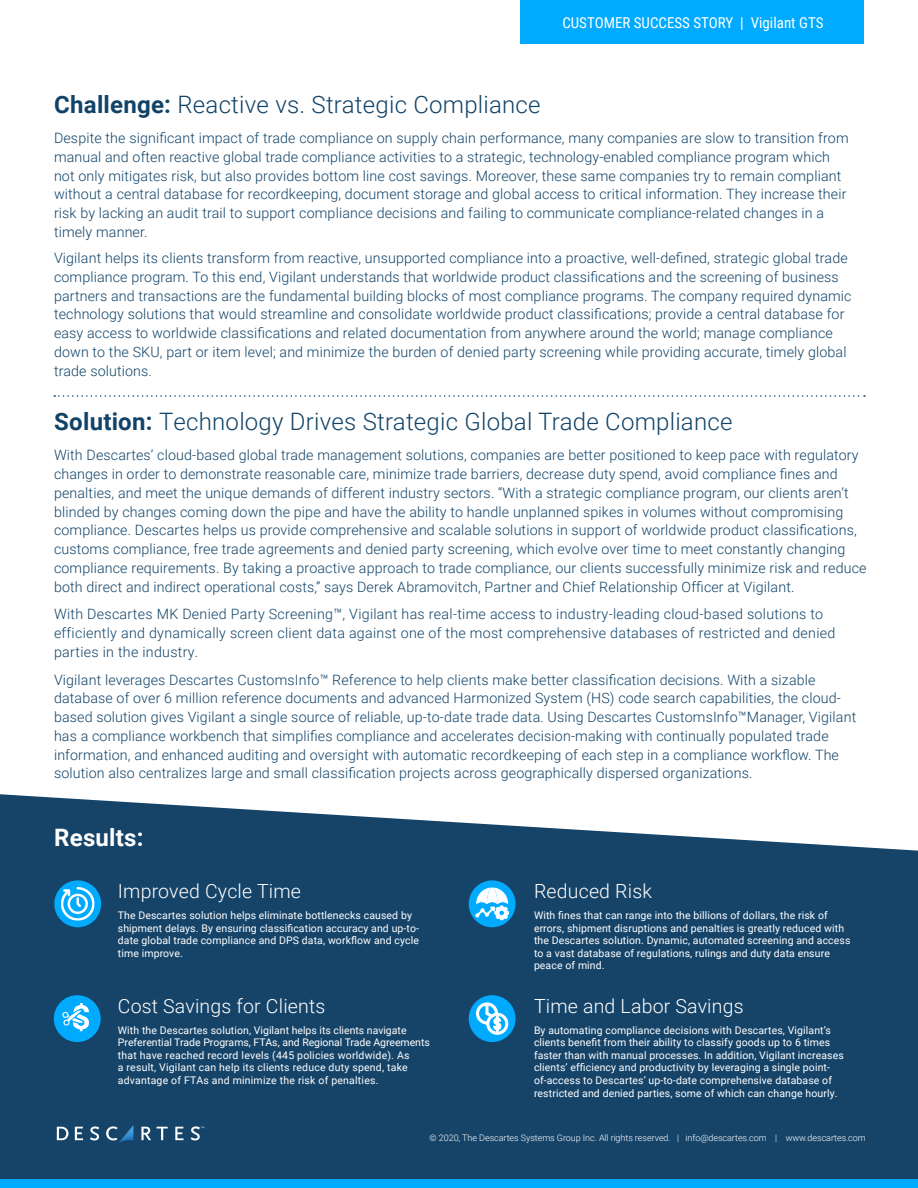
<style>
.page{position:relative;width:918px;height:1188px;background:#fff}
.page>*{position:absolute;margin:0;border:0;box-sizing:border-box;transform-origin:0 0}
.t1{font:300 24px "Roboto";letter-spacing:.01em;color:#114368}
.t2{font:700 24px "Roboto";letter-spacing:.01em;color:#fff}
.t3{font:300 19.5px "Roboto";letter-spacing:.01em;color:#fff}
.t4{font:15px "Roboto Condensed";color:#fff}
.Body{font:300 14.25px/18.8px "Roboto";letter-spacing:.01em;color:#114368}
.t5{font:10.5px/12.6px "Roboto";letter-spacing:.01em;color:#fff}
.t6{font:300 9px "Roboto";letter-spacing:-.005em;color:#fff}
.s1{font-weight:700}
</style>
<div class="page">
<svg style="left:0;top:794px;width:918px;height:385px;background:#275274"></svg>
<div style="left:521px;top:0;width:343px;height:43px;background:#0af"></div>
<svg style="left:54px;top:395px;width:811px;height:2px"></svg>
<div style="left:0;top:1179px;width:918px;height:9px;background:#0af"></div>
<div style="left:469px;top:995px;width:47px;height:47px;background:#0af;border-radius:50%"></div>
<svg style="left:475px;top:1002px;width:34px;height:34px"></svg>
<div style="left:54px;top:995px;width:47px;height:47px;background:#0af;border-radius:50%"></div>
<svg style="left:62px;top:1003px;width:27px;height:28px"></svg>
<div style="left:469px;top:880px;width:47px;height:47px;background:#0af;border-radius:50%"></div>
<svg style="left:475px;top:888px;width:34px;height:32px"></svg>
<div style="left:54px;top:880px;width:47px;height:47px;background:#0af;border-radius:50%"></div>
<svg style="left:61px;top:887px;width:34px;height:34px"></svg>
<svg style="left:57px;top:1127px;width:12px;height:13px"></svg>
<svg style="left:75px;top:1127px;width:8px;height:13px"></svg>
<svg style="left:90px;top:1126px;width:9px;height:14px"></svg>
<svg style="left:141px;top:1127px;width:10px;height:13px"></svg>
<svg style="left:157px;top:1127px;width:11px;height:13px"></svg>
<svg style="left:175px;top:1127px;width:9px;height:13px"></svg>
<svg style="left:191px;top:1126px;width:13px;height:14px"></svg>
<svg style="left:106px;top:1126px;width:27px;height:17px"></svg>
<p class="t4" style="left:562px;top:12px;width:263px">CUSTOMER SUCCESS STORY | Vigilant GTS</p>
<p class="t1" style="left:54px;top:88px;width:488px"><span class="s1">Challenge:</span> Reactive vs. Strategic Compliance</p>
<p class="Body" style="left:54px;top:128px;width:796px">Despite the significant impact of trade compliance on supply chain performance, many companies are slow to transition from manual and often reactive global trade compliance activities to a strategic, technology-enabled compliance program which not only mitigates risk, but also provides bottom line cost savings. Moreover, these same companies try to remain compliant without a central database for recordkeeping, document storage and global access to critical information. They increase their risk by lacking an audit trail to support compliance decisions and failing to communicate compliance-related changes in a timely manner.</p>
<p class="Body" style="left:54px;top:248px;width:799px">Vigilant helps its clients transform from reactive, unsupported compliance into a proactive, well-defined, strategic global trade compliance program. To this end, Vigilant understands that worldwide product classifications and the screening of business partners and transactions are the fundamental building blocks of most compliance programs. The company required dynamic technology solutions that would streamline and consolidate worldwide product classifications; provide a central database for easy access to worldwide classifications and related documentation from anywhere around the world; manage compliance down to the SKU, part or item level; and minimize the burden of denied party screening while providing accurate, timely global trade solutions.</p>
<p class="t1" style="left:54px;top:405px;width:680px"><span class="s1">Solution:</span> Technology Drives Strategic Global Trade Compliance</p>
<p class="Body" style="left:54px;top:445px;width:814px">With Descartes’ cloud-based global trade management solutions, companies are better positioned to keep pace with regulatory changes in order to demonstrate reasonable care, minimize trade barriers, decrease duty spend, avoid compliance fines and penalties, and meet the unique demands of different industry sectors. “With a strategic compliance program, our clients aren’t blinded by changes coming down the pipe and have the ability to handle unplanned spikes in volumes without compromising compliance. Descartes helps us provide comprehensive and scalable solutions in support of worldwide product classifications, customs compliance, free trade agreements and denied party screening, which evolve over time to meet constantly changing compliance requirements. By taking a proactive approach to trade compliance, our clients successfully minimize risk and reduce both direct and indirect operational costs,” says Derek Abramovitch, Partner and Chief Relationship Officer at Vigilant.</p>
<p class="Body" style="left:54px;top:604px;width:783px">With Descartes MK Denied Party Screening™, Vigilant has real-time access to industry-leading cloud-based solutions to efficiently and dynamically screen client data against one of the most comprehensive databases of restricted and denied parties in the industry.</p>
<p class="Body" style="left:54px;top:670px;width:804px">Vigilant leverages Descartes CustomsInfo™ Reference to help clients make better classification decisions. With a sizable database of over 6 million reference documents and advanced Harmonized System (HS) code search capabilities, the cloud&shy;based solution gives Vigilant a single source of reliable, up-to-date trade data. Using Descartes CustomsInfo™Manager, Vigilant has a compliance workbench that simplifies compliance and accelerates decision-making with continually populated trade information, and enhanced auditing and oversight with automatic recordkeeping of each step in a compliance workflow. The solution also centralizes large and small classification projects across geographically dispersed organizations.</p>
<p class="t2" style="left:54px;top:820px;width:91px">Results:</p>
<p class="t3" style="left:118px;top:877px;width:185px">Improved Cycle Time</p>
<p class="t5" style="left:118px;top:909px;width:303px">The Descartes solution helps eliminate bottlenecks caused by shipment delays. By ensuring classification accuracy and up-to&shy;date global trade compliance and DPS data, workflow and cycle time improve.</p>
<p class="t3" style="left:534px;top:877px;width:120px">Reduced Risk</p>
<p class="t5" style="left:534px;top:909px;width:318px">With fines that can range into the billions of dollars, the risk of errors, shipment disruptions and penalties is greatly reduced with the Descartes solution. Dynamic, automated screening and access to a vast database of regulations, rulings and duty data ensure peace of mind.</p>
<p class="t3" style="left:118px;top:992px;width:209px">Cost Savings for Clients</p>
<p class="t5" style="left:118px;top:1023px;width:314px">With the Descartes solution, Vigilant helps its clients navigate Preferential Trade Programs, FTAs, and Regional Trade Agreements that have reached record levels (445 policies worldwide). As<br>a result, Vigilant can help its clients reduce duty spend, take advantage of FTAs and minimize the risk of penalties.</p>
<p class="t3" style="left:534px;top:992px;width:211px">Time and Labor Savings</p>
<p class="t5" style="left:534px;top:1023px;width:311px">By automating compliance decisions with Descartes, Vigilant’s clients benefit from their ability to classify goods up to 6 times faster than with manual processes. In addition, Vigilant increases clients’ efficiency and productivity by leveraging a single point&shy;of-access to Descartes’ up-to-date comprehensive database of restricted and denied parties, some of which can change hourly.</p>
<p class="t6" style="left:430px;top:1132px;width:438px">© 2020, The Descartes Systems Group Inc. All rights reserved. | info@descartes.com | www.descartes.com</p>
</div>
